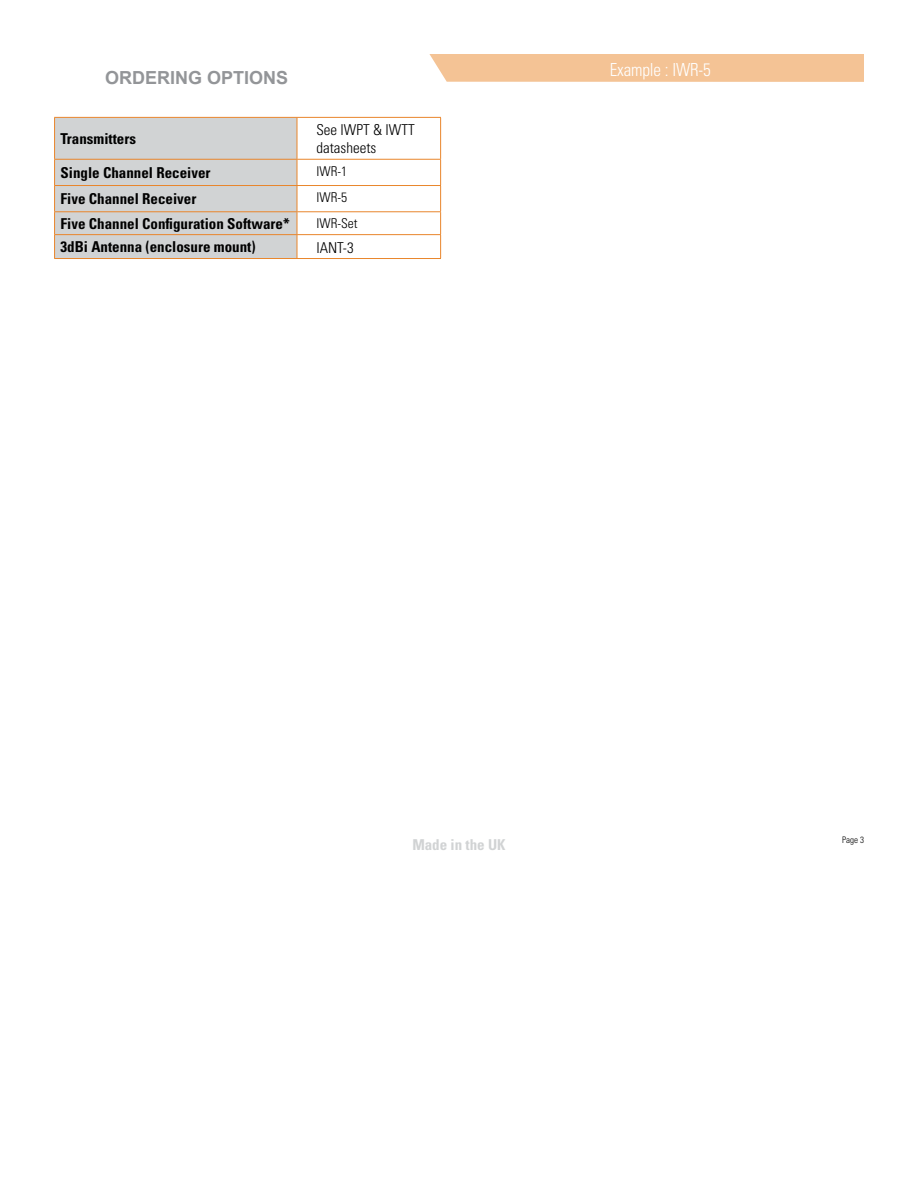
<style>
.page{position:relative;width:918px;height:1188px;background:#fff}
.page>*{position:absolute;margin:0;border:0;box-sizing:border-box;transform-origin:0 0}
.t1{font:700 18px "Arial";color:#939598}
.t2{font:300 condensed 18px "Univers";letter-spacing:-.01em;color:#fff;scale:.95 1}
.t3{font:700 condensed 15px "Univers LT Std";color:#000}
.t4{font:300 condensed 15px/18px "Univers";color:#000}
.t5{font:700 condensed 15px "Univers LT Std";color:#d1d3d4}
.t6{font:300 condensed 13.5px "Univers";color:#000}
.t7{font:300 condensed 9px "Univers";color:#000}
</style>
<div class="page">
<div style="left:429px;top:54px;width:435px;height:28px;background:#f4c395"></div>
<hr style="left:297px;top:117px;width:144px;height:1px;background:#e9862c">
<hr style="left:440px;top:118px;width:1px;height:41px;background:#e9862c">
<hr style="left:297px;top:159px;width:144px;height:1px;background:#e9862c">
<hr style="left:297px;top:185px;width:144px;height:1px;background:#e9862c">
<svg style="left:54px;top:117px;width:244px;height:142px;background:#d2cecb"></svg>
<hr style="left:297px;top:211px;width:144px;height:1px;background:#e9862c">
<hr style="left:297px;top:234px;width:144px;height:1px;background:#e9862c">
<svg style="left:440px;top:160px;width:1px;height:98px"></svg>
<hr style="left:297px;top:258px;width:144px;height:1px;background:#e9862c">
<p class="t1" style="left:105px;top:65px;width:185px">ORDERING OPTIONS</p>
<p class="t3" style="left:61px;top:129px;width:77px">Transmitters</p>
<p class="t4" style="left:316px;top:121px;width:100px">See IWPT &amp; IWTT datasheets</p>
<p class="t3" style="left:61px;top:163px;width:152px">Single Channel Receiver</p>
<p class="t6" style="left:316px;top:163px;width:32px">IWR-1</p>
<p class="t3" style="left:61px;top:190px;width:137px">Five Channel Receiver</p>
<p class="t6" style="left:316px;top:189px;width:32px">IWR-5</p>
<p class="t3" style="left:61px;top:214px;width:231px">Five Channel Configuration Software*</p>
<p class="t6" style="left:316px;top:216px;width:43px">IWR-Set</p>
<p class="t3" style="left:61px;top:237px;width:196px">3dBi Antenna (enclosure mount)</p>
<p class="t4" style="left:316px;top:238px;width:39px">IANT-3</p>
<p class="t2" style="left:610px;top:59px;width:108px">Example : IWR-5</p>
<p class="t5" style="left:412px;top:836px;width:95px">Made in the UK</p>
<p class="t7" style="left:842px;top:835px;width:23px">Page 3</p>
</div>
